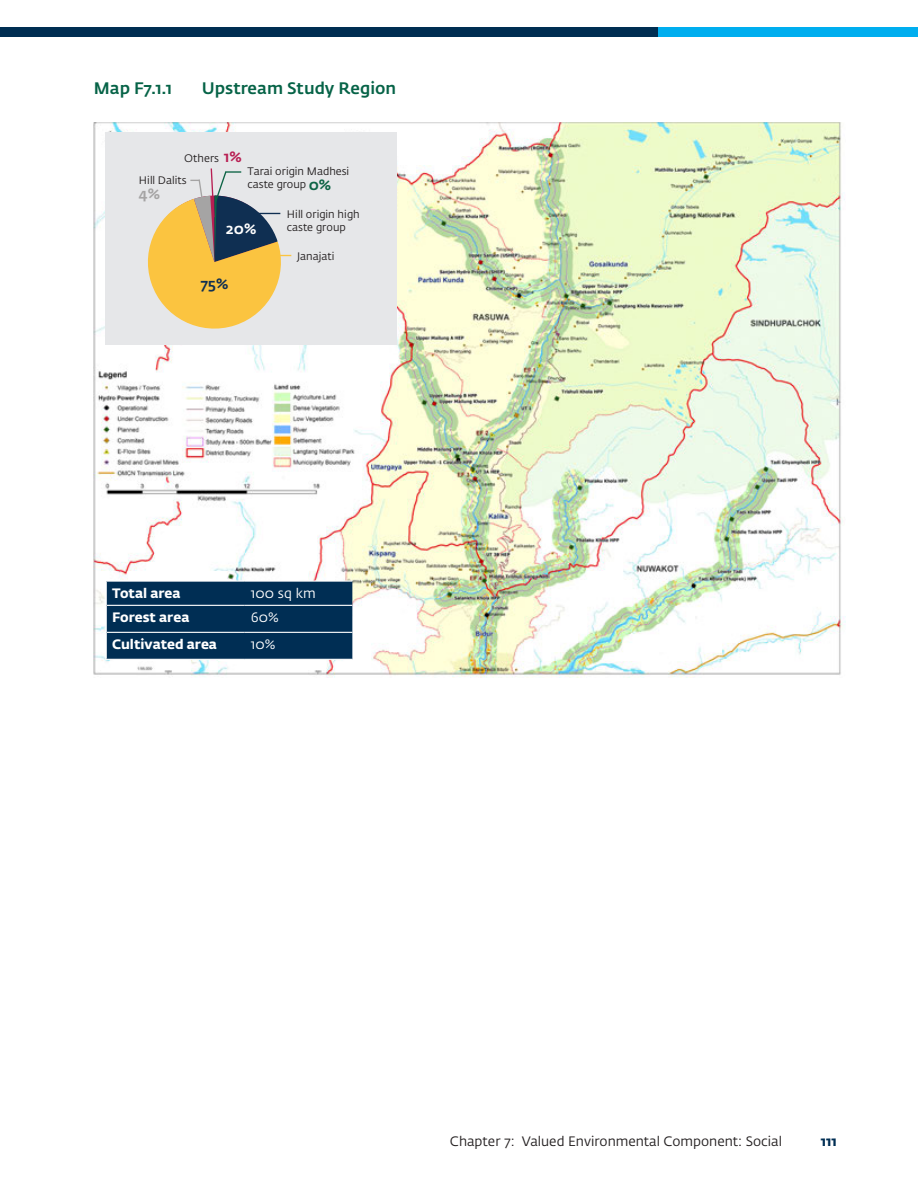
<style>
.page{position:relative;width:918px;height:1188px;background:#fff}
.page>*{position:absolute;margin:0;border:0;box-sizing:border-box;transform-origin:0 0}
.Map_Name_-_No_Rule{font:500 16.5px "Fedra Sans Std";color:#066347}
.t1{font:500 14.85px "Fedra Sans Std";color:#0f2f52}
.t2{font:500 14.85px "Fedra Sans Std";color:#fff}
.t3{font:500 14.85px "Fedra Sans Std";color:#a5a4a4}
.t4{font:500 14.85px "Fedra Sans Std";color:#b81f53}
.t5{font:500 14.85px "Fedra Sans Std";color:#0d6445}
.t6{font:13.5px "Fedra Sans Std";color:#231f20}
.Table_Row_Header{font:700 13.5px "Fedra Sans Std";color:#fff}
.Table_Body{font:13.5px "Fedra Sans Std";letter-spacing:.015em;color:#fff}
.t7{font:700 13.5px "Fedra Sans Std";color:#002e54}
.t8{font:10.8px/12.9px "Fedra Sans Std";color:#231f20}
</style>
<div class="page">
<div style="left:0;top:27px;width:918px;height:9px;background:#002e52"></div>
<div style="left:659px;top:27px;width:259px;height:9px;background:#00aeef"></div>
<img style="left:94px;top:122px;width:751px;height:555px">
<div style="left:105px;top:133px;width:292px;height:212px;background:#e6e7e9"></div>
<svg style="left:147px;top:168px;width:142px;height:161px"></svg>
<hr style="left:249px;top:213px;width:31px;height:1px;background:#0f2f52">
<hr style="left:260px;top:255px;width:31px;height:1px;background:#fbc440">
<div style="left:107px;top:582px;width:245px;height:77px;background:#002e54"></div>
<hr style="left:105px;top:580px;width:140px;height:2px;background:#fff">
<hr style="left:245px;top:580px;width:107px;height:2px;background:#fff">
<hr style="left:107px;top:605px;width:138px;height:1px;background:#fff">
<hr style="left:245px;top:605px;width:107px;height:1px;background:#fff">
<hr style="left:107px;top:632px;width:138px;height:1px;background:#fff">
<hr style="left:245px;top:632px;width:107px;height:1px;background:#fff">
<hr style="left:105px;top:659px;width:140px;height:1px;background:#fff">
<hr style="left:245px;top:659px;width:107px;height:1px;background:#fff">
<hr style="left:105px;top:582px;width:2px;height:23px;background:#fff">
<hr style="left:105px;top:605px;width:2px;height:27px;background:#fff">
<hr style="left:105px;top:632px;width:2px;height:27px;background:#fff">
<p class="Map_Name_-_No_Rule" style="left:94px;top:78px;width:80px">Map F7.1.1</p>
<p class="Map_Name_-_No_Rule" style="left:202px;top:78px;width:196px">Upstream Study Region</p>
<p class="t4" style="left:224px;top:147px;width:20px">1%</p>
<p class="t8" style="left:184px;top:152px;width:36px">Others</p>
<p class="t8" style="left:139px;top:174px;width:49px">Hill Dalits</p>
<p class="t8" style="left:247px;top:165px;width:103px">Tarai origin Madhesi caste group</p>
<p class="t5" style="left:309px;top:175px;width:24px">0%</p>
<p class="t3" style="left:139px;top:184px;width:23px">4%</p>
<p class="t2" style="left:226px;top:220px;width:32px">20%</p>
<p class="t1" style="left:201px;top:274px;width:29px">75%</p>
<p class="t8" style="left:287px;top:208px;width:74px">Hill origin high caste group</p>
<p class="t8" style="left:297px;top:250px;width:39px">Janajati</p>
<p class="Table_Row_Header" style="left:112px;top:584px;width:70px">Total area</p>
<p class="Table_Body" style="left:251px;top:585px;width:66px">100 sq km</p>
<p class="Table_Row_Header" style="left:112px;top:608px;width:79px">Forest area</p>
<p class="Table_Body" style="left:251px;top:609px;width:30px">60%</p>
<p class="Table_Row_Header" style="left:112px;top:635px;width:106px">Cultivated area</p>
<p class="Table_Body" style="left:251px;top:636px;width:26px">10%</p>
<p class="t6" style="left:450px;top:1133px;width:334px">Chapter 7: Valued Environmental Component: Social</p>
<p class="t7" style="left:821px;top:1132px;width:18px">111</p>
</div>
